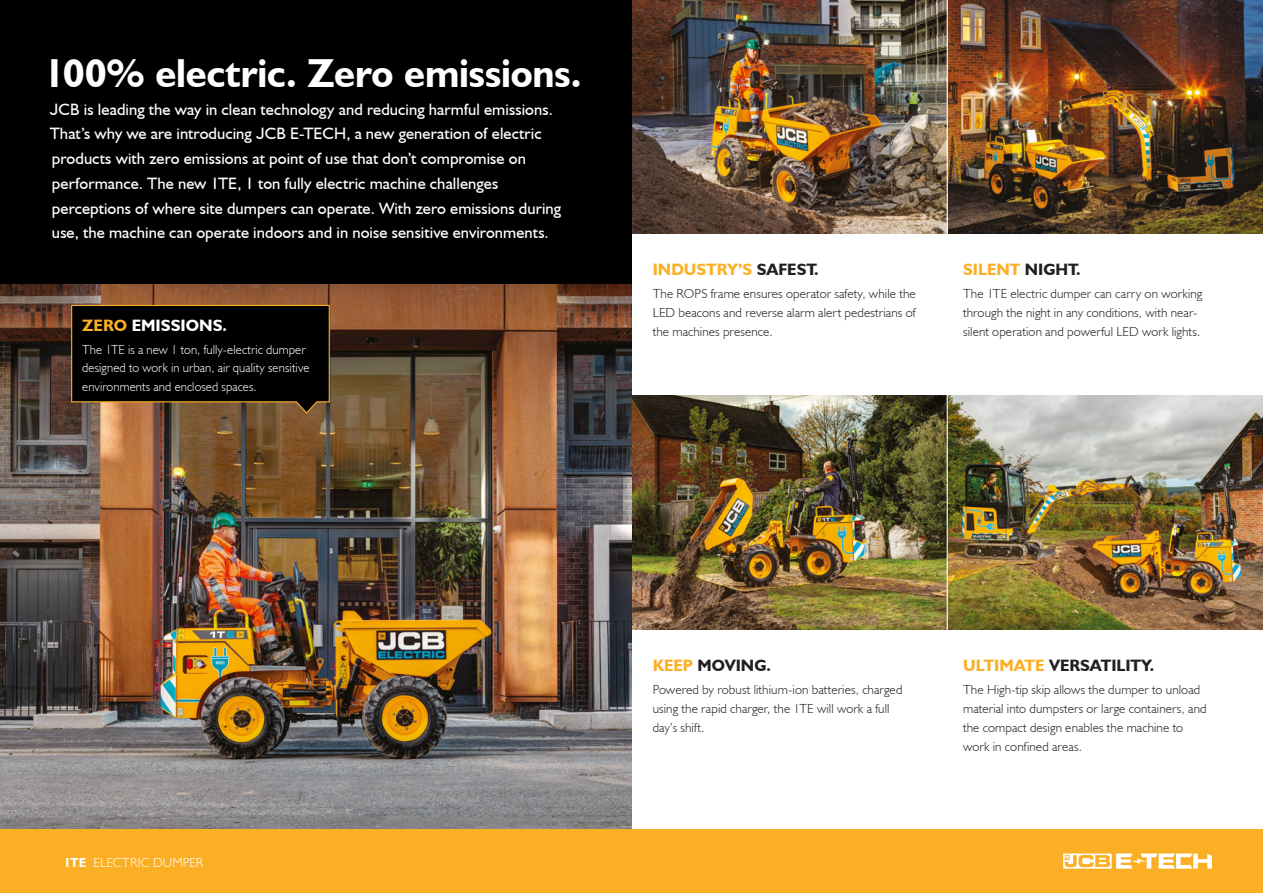
<style>
.page{position:relative;width:1263px;height:893px;background:#fff}
.page>*{position:absolute;margin:0;border:0;box-sizing:border-box;transform-origin:0 0}
.t1{font:700 40.5px "JCB Euro";letter-spacing:-.005em;color:#fff}
.t2{font:16.5px/24.8px "JCB Euro Roman";letter-spacing:.005em;color:#fff}
.t3{font:700 16.5px "JCB Euro";color:#231f20}
.t4{font:700 16.5px "JCB Euro";color:#fbaf25}
.t5{font:700 16.5px "JCB Euro";color:#fff}
.Text_half_space_afte{font:300 13.2px/18.8px "JCB Euro";letter-spacing:.01em;color:#231f20}
.Text_half_space_afte-2{font:300 13.2px/18.8px "JCB Euro";letter-spacing:.01em;color:#fff}
.s1{color:#fbaf25}
.s2{color:#231f20}
.s3{font-weight:700}
</style>
<div class="page">
<img style="left:948px;top:0;width:315px;height:234px">
<img style="left:948px;top:395px;width:315px;height:234px">
<img style="left:631px;top:0;width:316px;height:234px">
<img style="left:631px;top:395px;width:316px;height:234px">
<div style="left:0;top:0;width:631px;height:627px;background:#000"></div>
<img style="left:0;top:285px;width:631px;height:544px">
<svg style="left:71px;top:304px;width:259px;height:111px"></svg>
<div style="left:0;top:829px;width:1263px;height:64px;background:#fbaf25"></div>
<svg style="left:1063px;top:853px;width:149px;height:16px"></svg>
<p class="t1" style="left:44px;top:48px;width:539px">100% electric. Zero emissions.</p>
<p class="t2" style="left:50px;top:96px;width:513px">JCB is leading the way in clean technology and reducing harmful emissions.<br>That’s why we are introducing JCB E-TECH, a new generation of electric products with zero emissions at point of use that don’t compromise on performance. The new 1TE, 1 ton fully electric machine challenges perceptions of where site dumpers can operate. With zero emissions during use, the machine can operate indoors and in noise sensitive environments.</p>
<p class="t5" style="left:82px;top:315px;width:146px"><span class="s1">ZERO</span> EMISSIONS.</p>
<p class="Text_half_space_afte-2" style="left:82px;top:339px;width:229px">The 1TE is a new 1 ton, fully-electric dumper designed to work in urban, air quality sensitive environments and enclosed spaces.</p>
<p class="t4" style="left:653px;top:259px;width:167px">INDUSTRY’S <span class="s2">SAFEST.</span></p>
<p class="Text_half_space_afte" style="left:653px;top:284px;width:265px;text-align:justify">The ROPS frame ensures operator safety, while the LED beacons and reverse alarm alert pedestrians of the machines presence.</p>
<p class="t4" style="left:963px;top:259px;width:119px">SILENT <span class="s2">NIGHT.</span></p>
<p class="Text_half_space_afte" style="left:963px;top:284px;width:241px">The 1TE electric dumper can carry on working through the night in any conditions, with near&shy;silent operation and powerful LED work lights.</p>
<p class="Text_half_space_afte-2" style="left:64px;top:853px;width:141px"><span class="s3">1TE</span> ELECTRIC DUMPER</p>
<p class="t3" style="left:653px;top:655px;width:120px"><span class="s1">KEEP</span> MOVING.</p>
<p class="Text_half_space_afte" style="left:653px;top:680px;width:251px">Powered by robust lithium-ion batteries, charged using the rapid charger, the 1TE will work a full day’s shift.</p>
<p class="t3" style="left:963px;top:655px;width:193px"><span class="s1">ULTIMATE</span> VERSATILITY.</p>
<p class="Text_half_space_afte" style="left:963px;top:680px;width:245px">The High-tip skip allows the dumper to unload material into dumpsters or large containers, and the compact design enables the machine to work in confined areas.</p>
</div>
